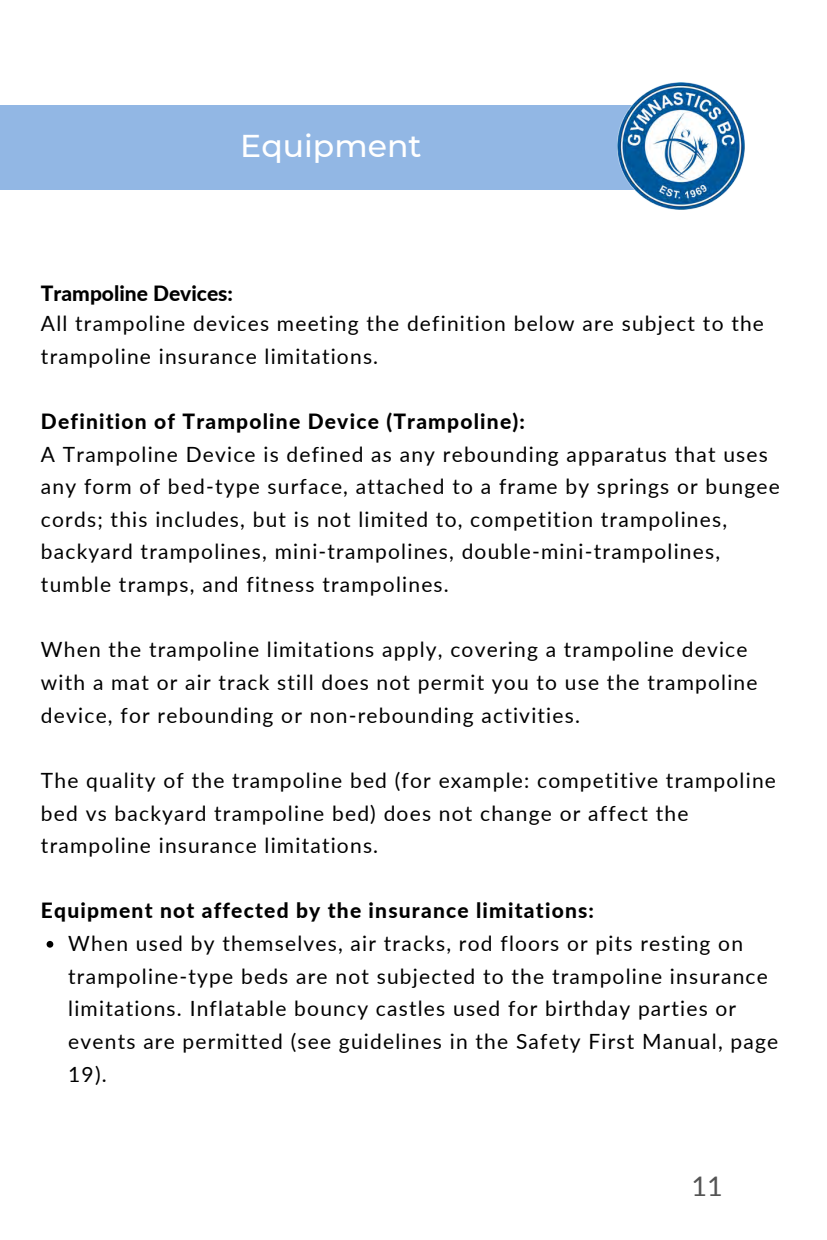
<style>
.page{position:relative;width:827px;height:1240px;background:#fff}
.page>*{position:absolute;margin:0;border:0;box-sizing:border-box;transform-origin:0 0}
.t1{font:500 31.5px "Montserrat";color:#fff}
.t2{font:27px "Lato";color:#545454}
.t3{font:21px/32.7px "Lato";letter-spacing:.055em;color:#000}
.t4{font:800 21px "Lato";letter-spacing:.055em;color:#000}
.t5{font:800 21px "Lato";color:#000}
</style>
<div class="page">
<div style="left:0;top:105px;width:647px;height:85px;background:#92b7e4"></div>
<img style="left:617px;top:83px;width:127px;height:127px">
<svg style="left:47px;top:941px;width:6px;height:6px"></svg>
<h1 class="t1" style="left:240px;top:126px;width:183px">Equipment</h1>
<p class="t5" style="left:41px;top:277px;width:194px">Trampoline Devices:</p>
<p class="t3" style="left:41px;top:306px;width:725px">All trampoline devices meeting the definition below are subject to the trampoline insurance limitations.</p>
<p class="t4" style="left:41px;top:406px;width:485px">Definition of Trampoline Device (Trampoline):</p>
<p class="t3" style="left:41px;top:437px;width:740px">A Trampoline Device is defined as any rebounding apparatus that uses any form of bed-type surface, attached to a frame by springs or bungee cords; this includes, but is not limited to, competition trampolines, backyard trampolines, mini-trampolines, double-mini-trampolines, tumble tramps, and fitness trampolines.</p>
<p class="t3" style="left:41px;top:632px;width:718px">When the trampoline limitations apply, covering a trampoline device with a mat or air track still does not permit you to use the trampoline device, for rebounding or non-rebounding activities.</p>
<p class="t3" style="left:41px;top:763px;width:736px">The quality of the trampoline bed (for example: competitive trampoline bed vs backyard trampoline bed) does not change or affect the trampoline insurance limitations.</p>
<p class="t4" style="left:41px;top:895px;width:555px">Equipment not affected by the insurance limitations:</p>
<p class="t3" style="left:68px;top:926px;width:711px">When used by themselves, air tracks, rod floors or pits resting on trampoline-type beds are not subjected to the trampoline insurance limitations. Inflatable bouncy castles used for birthday parties or events are permitted (see guidelines in the Safety First Manual, page 19).</p>
<p class="t2" style="left:691px;top:1167px;width:33px">11</p>
</div>
